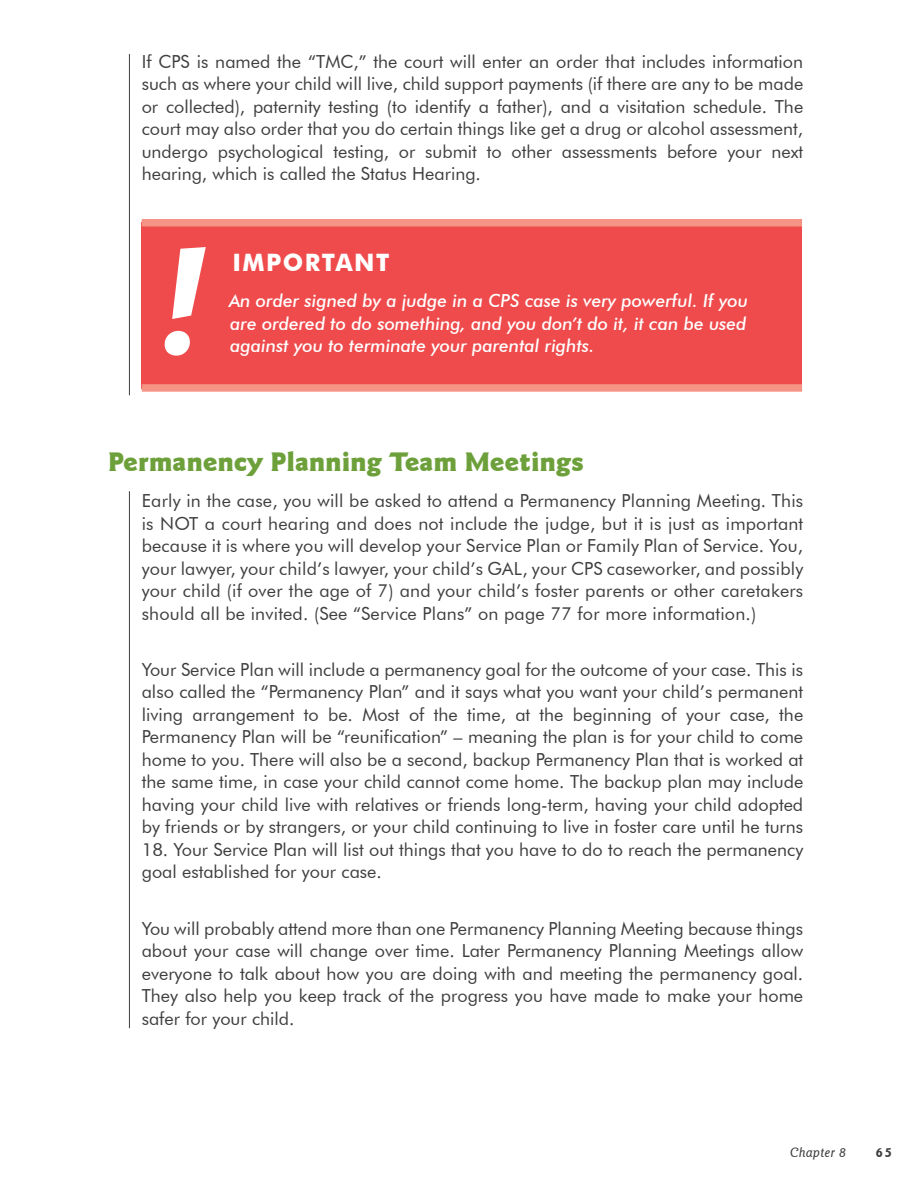
<style>
.page{position:relative;width:918px;height:1188px;background:#fff}
.page>*{position:absolute;margin:0;border:0;box-sizing:border-box;transform-origin:0 0}
.t1{font:italic 700 155.85px "Goudy Sans IT Cby BT";color:#fff}
.Section_Headline{font:900 27px "Goudy Sans IT Cby BT";letter-spacing:-.01em;color:#6da03b}
.Call_Out_Headline{font:700 24px "Futura BT";letter-spacing:.06em;color:#fff}
.Body_Paragraph{font:18px/22.5px "Futura BT";color:#3e3e3f;text-align:justify}
.Call_Out_Body_Paragr{font:italic 500 18px/22.5px "Futura BT";color:#fff}
.t2{font:italic 500 13.5px "Goudy Sans IT Cby BT";letter-spacing:.02em;color:#3e3e3f}
.t3{font:700 13.5px "Goudy Sans IT Cby BT";color:#3e3e3f}
</style>
<div class="page">
<div style="left:142px;top:222px;width:660px;height:167px;background:#ef4b4c"></div>
<div style="left:142px;top:219px;width:660px;height:7px;background:#f59384"></div>
<div style="left:142px;top:384px;width:660px;height:8px;background:#f59384"></div>
<hr style="left:129px;top:54px;width:1px;height:341px;background:#3e3e3f">
<hr style="left:129px;top:491px;width:1px;height:537px;background:#3e3e3f">
<p class="Body_Paragraph" style="left:142px;top:50px;width:663px">If CPS is named the “TMC,” the court will enter an order that includes information such as where your child will live, child support payments (if there are any to be made or collected), paternity testing (to identify a father), and a visitation schedule. The court may also order that you do certain things like get a drug or alcohol assessment, undergo psychological testing, or submit to other assessments before your next hearing, which is called the Status Hearing.</p>
<p class="t1" style="left:158px;top:204px;width:54px">!</p>
<p class="Call_Out_Headline" style="left:233px;top:248px;width:158px">IMPORTANT</p>
<p class="Call_Out_Body_Paragr" style="left:229px;top:290px;width:520px">An order signed by a judge in a CPS case is very powerful. If you are ordered to do something, and you don’t do it, it can be used</p>
<p class="Call_Out_Body_Paragr" style="left:230px;top:335px;width:363px">against you to terminate your parental rights.</p>
<p class="Section_Headline" style="left:108px;top:445px;width:478px">Permanency Planning Team Meetings</p>
<p class="Body_Paragraph" style="left:142px;top:489px;width:663px">Early in the case, you will be asked to attend a Permanency Planning Meeting. This is NOT a court hearing and does not include the judge, but it is just as important because it is where you will develop your Service Plan or Family Plan of Service. You, your lawyer, your child’s lawyer, your child’s GAL, your CPS caseworker, and possibly your child (if over the age of 7) and your child’s foster parents or other caretakers should all be invited. (See “Service Plans” on page 77 for more information.)</p>
<p class="Body_Paragraph" style="left:142px;top:658px;width:663px">Your Service Plan will include a permanency goal for the outcome of your case. This is also called the “Permanency Plan” and it says what you want your child’s permanent living arrangement to be. Most of the time, at the beginning of your case, the Permanency Plan will be “reunification” – meaning the plan is for your child to come home to you. There will also be a second, backup Permanency Plan that is worked at the same time, in case your child cannot come home. The backup plan may include having your child live with relatives or friends long-term, having your child adopted by friends or by strangers, or your child continuing to live in foster care until he turns</p>
<p class="Body_Paragraph" style="left:142px;top:838px;width:663px">18. Your Service Plan will list out things that you have to do to reach the permanency goal established for your case.</p>
<p class="Body_Paragraph" style="left:142px;top:917px;width:663px">You will probably attend more than one Permanency Planning Meeting because things about your case will change over time. Later Permanency Planning Meetings allow everyone to talk about how you are doing with and meeting the permanency goal.<br>They also help you keep track of the progress you have made to make your home safer for your child.</p>
<p class="t2" style="left:790px;top:1144px;width:57px">Chapter 8</p>
<p class="t3" style="left:876px;top:1144px;width:18px">65</p>
</div>
